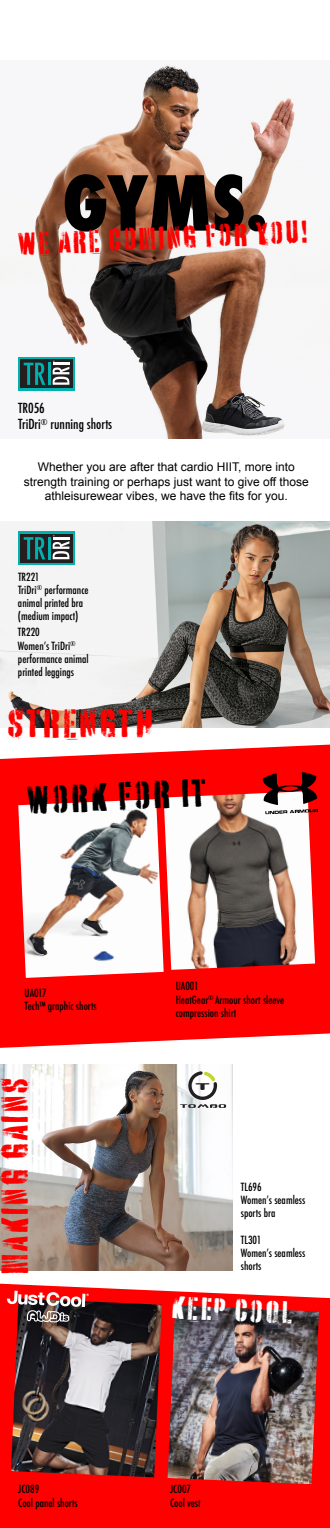
<style>
.page{position:relative;width:330px;height:1528px;background:#fff}
.page>*{position:absolute;margin:0;border:0;box-sizing:border-box;transform-origin:0 0}
.t1{font:39.5px "Battery Park";letter-spacing:-.025em;color:#f00}
.t2{font:39px "Battery Park";color:#000}
.t3{font:37.5px "Battery Park";letter-spacing:-.025em;color:#f00}
.t4{font:31.45px "Battery Park";color:#f00}
.t5{font:31.45px "Battery Park";color:#fff}
.t6{font:500 condensed 13.5px/16.2px "Futura";color:#000}
.t7{font:12px/14.4px "Arial";color:#000;text-align:center}
.t8{font:500 condensed 11px/13.2px "Futura";color:#000}
</style>
<div class="page">
<svg style="left:0;top:1283px;width:330px;height:245px;background:#fe1919"></svg>
<svg style="left:0;top:744px;width:330px;height:304px;background:#ff1b1b"></svg>
<img style="left:0;top:64px;width:329px;height:374px">
<img style="left:168px;top:1305px;width:151px;height:179px">
<img style="left:11px;top:1298px;width:151px;height:179px">
<img style="left:164px;top:791px;width:151px;height:179px">
<img style="left:18px;top:799px;width:146px;height:179px">
<svg style="left:65px;top:174px;width:200px;height:58px;background:#473429"></svg>
<div style="left:18px;top:357px;width:57px;height:33px;background:#00b1b0"></div>
<div style="left:20px;top:359px;width:53px;height:29px;background:#231f20"></div>
<svg style="left:24px;top:363px;width:21px;height:22px"></svg>
<hr style="left:48px;top:363px;width:3px;height:22px;background:#00b1b0">
<svg style="left:53px;top:360px;width:16px;height:25px"></svg>
<img style="left:0;top:522px;width:330px;height:206px">
<div style="left:18px;top:531px;width:57px;height:34px;background:linear-gradient(to right,#00b1b0,#00b1b0)"></div>
<div style="left:20px;top:534px;width:53px;height:28px;background:#231f20"></div>
<svg style="left:24px;top:537px;width:21px;height:22px"></svg>
<hr style="left:48px;top:537px;width:3px;height:22px;background:#00b1b0">
<svg style="left:53px;top:535px;width:16px;height:24px"></svg>
<svg style="left:262px;top:772px;width:56px;height:42px"></svg>
<img style="left:0;top:1064px;width:232px;height:206px">
<svg style="left:180px;top:1071px;width:46px;height:37px"></svg>
<svg style="left:7px;top:1290px;width:82px;height:32px;background:#a05252"></svg>
<p class="t4" style="left:16px;top:225px;width:294px;rotate:-3deg">WE ARE COMING FOR YOU!</p>
<p class="t6" style="left:18px;top:400px;width:96px">TR056<br>TriDri<sup>®</sup> running shorts</p>
<p class="t7" style="left:24px;top:460px;width:287px">Whether you are after that cardio HIIT, more into strength training or perhaps just want to give off those athleisurewear vibes, we have the fits for you.</p>
<p class="t8" style="left:18px;top:570px;width:72px">TR221<br>TriDri<sup>®</sup> performance animal printed bra (medium impact)</p>
<p class="t8" style="left:18px;top:626px;width:72px">TR220<br>Women’s TriDri<sup>® </sup>performance animal printed leggings</p>
<p class="t1" style="left:6px;top:697px;width:151px">STRENGTH</p>
<p class="t2" style="left:25px;top:774px;width:184px;rotate:-2deg">WORK FOR IT</p>
<p class="t8" style="left:25px;top:986px;width:74px">UA017<br>Tech™ graphic shorts</p>
<p class="t8" style="left:176px;top:979px;width:110px">UA001<br>HeatGear<sup>®</sup> Armour short sleeve compression shirt</p>
<p class="t3" style="left:-10px;top:1275px;width:201px;rotate:-90deg">MAKING GAINS</p>
<p class="t8" style="left:241px;top:1180px;width:66px">TL696<br>Women’s seamless sports bra</p>
<p class="t8" style="left:241px;top:1233px;width:66px">TL301<br>Women’s seamless shorts</p>
<p class="t5" style="left:172px;top:1286px;width:125px;rotate:3deg">KEE P COO L</p>
<p class="t8" style="left:18px;top:1482px;width:61px">JC089<br>Cool panel shorts</p>
<p class="t8" style="left:170px;top:1482px;width:32px">JC007<br>Cool vest</p>
</div>
